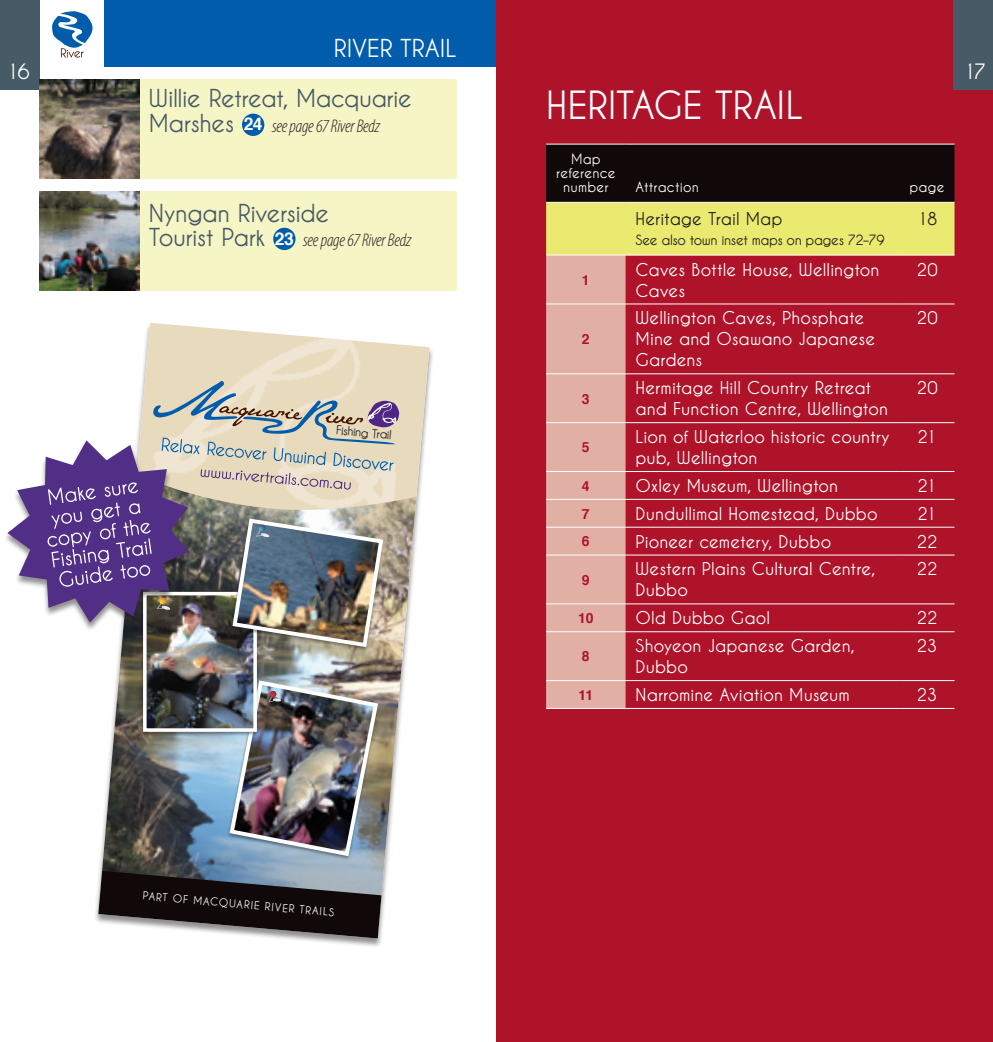
<style>
.page{position:relative;width:993px;height:1042px;background:#fff}
.page>*{position:absolute;margin:0;border:0;box-sizing:border-box;transform-origin:0 0}
.t1{font:700 38.5px "Caviar Dreams";color:#fff}
.t2{font:700 24.5px "Caviar Dreams";letter-spacing:-.025em;color:#465b65}
.t3{font:700 24.5px "Caviar Dreams";letter-spacing:-.005em;color:#fff}
.t4{font:700 21px "Caviar Dreams";color:#fff}
.t5{font:italic 300 condensed 18.38px "Myriad Pro";letter-spacing:-.02em;color:#231f20}
.t6{font:700 17.5px/21px "Caviar Dreams";letter-spacing:.005em;color:#fff}
.t7{font:700 17.5px "Caviar Dreams";color:#231f20}
.t8{font:700 14px/14px "Caviar Dreams";letter-spacing:.01em;color:#fff;text-align:center}
.t9{font:700 14px "Caviar Dreams";letter-spacing:-.03em;color:#231f20}
.t10{font:700 14px "Helvetica";color:#ae132a}
.t11{font:700 12.42px "Caviar Dreams";color:#231f20}
.t12{font:700 10.85px "Caviar Dreams";color:#fff}
.s1{font-family:"Caviar Dreams";font-weight:700;font-style:normal;font-stretch:normal;font-size:24.5px;color:#465b65}
.s2{font-family:"Helvetica";font-weight:700;font-style:normal;font-stretch:normal;font-size:17.5px;color:#fff}
</style>
<div class="page">
<div style="left:104px;top:0;width:392px;height:67px;background:#015dab"></div>
<div style="left:0;top:0;width:40px;height:89px;background:#465b65"></div>
<svg style="left:52px;top:11px;width:41px;height:47px"></svg>
<div style="left:496px;top:0;width:496px;height:1042px;background:#ae132a"></div>
<div style="left:952px;top:0;width:40px;height:89px;background:#465b65"></div>
<div style="left:40px;top:79px;width:416px;height:100px;background:#f6f5c6"></div>
<div style="left:40px;top:191px;width:416px;height:99px;background:#f6f5c6"></div>
<img style="left:40px;top:191px;width:99px;height:99px">
<div style="left:242px;top:114px;width:22px;height:22px;background:#015dab;border-radius:50%"></div>
<div style="left:273px;top:228px;width:22px;height:22px;background:#015dab;border-radius:50%"></div>
<img style="left:40px;top:79px;width:99px;height:100px">
<div style="left:94px;top:323px;width:339px;height:625px;background:#231f20;opacity:.5"></div>
<svg style="left:98px;top:323px;width:331px;height:615px"></svg>
<svg style="left:402px;top:323px;width:27px;height:1px"></svg>
<img style="left:7px;top:381px;width:392px;height:482px">
<svg style="left:546px;top:145px;width:408px;height:563px"></svg>
<hr style="left:546px;top:202px;width:79px;height:1px;background:#fff">
<hr style="left:625px;top:202px;width:274px;height:1px;background:#fff">
<hr style="left:899px;top:202px;width:55px;height:1px;background:#fff">
<hr style="left:546px;top:144px;width:79px;height:1px;background:#fff">
<hr style="left:625px;top:144px;width:274px;height:1px;background:#fff">
<hr style="left:899px;top:144px;width:55px;height:1px;background:#fff">
<hr style="left:546px;top:255px;width:79px;height:1px;background:#fff">
<hr style="left:625px;top:255px;width:274px;height:1px;background:#fff">
<hr style="left:899px;top:255px;width:55px;height:1px;background:#fff">
<hr style="left:546px;top:304px;width:79px;height:1px;background:#fff">
<hr style="left:625px;top:304px;width:274px;height:1px;background:#fff">
<hr style="left:899px;top:304px;width:55px;height:1px;background:#fff">
<hr style="left:546px;top:373px;width:79px;height:1px;background:#fff">
<hr style="left:625px;top:373px;width:274px;height:1px;background:#fff">
<hr style="left:899px;top:373px;width:55px;height:1px;background:#fff">
<hr style="left:546px;top:422px;width:79px;height:1px;background:#fff">
<hr style="left:625px;top:422px;width:274px;height:1px;background:#fff">
<hr style="left:899px;top:422px;width:55px;height:1px;background:#fff">
<hr style="left:546px;top:471px;width:79px;height:1px;background:#fff">
<hr style="left:625px;top:471px;width:274px;height:1px;background:#fff">
<hr style="left:899px;top:471px;width:55px;height:1px;background:#fff">
<hr style="left:546px;top:499px;width:79px;height:1px;background:#fff">
<hr style="left:625px;top:499px;width:274px;height:1px;background:#fff">
<hr style="left:899px;top:499px;width:55px;height:1px;background:#fff">
<hr style="left:546px;top:527px;width:79px;height:1px;background:#fff">
<hr style="left:625px;top:527px;width:274px;height:1px;background:#fff">
<hr style="left:899px;top:527px;width:55px;height:1px;background:#fff">
<hr style="left:546px;top:555px;width:79px;height:1px;background:#fff">
<hr style="left:625px;top:555px;width:274px;height:1px;background:#fff">
<hr style="left:899px;top:555px;width:55px;height:1px;background:#fff">
<hr style="left:546px;top:603px;width:79px;height:1px;background:#fff">
<hr style="left:625px;top:603px;width:274px;height:1px;background:#fff">
<hr style="left:899px;top:603px;width:55px;height:1px;background:#fff">
<hr style="left:546px;top:631px;width:79px;height:1px;background:#fff">
<hr style="left:625px;top:631px;width:274px;height:1px;background:#fff">
<hr style="left:899px;top:631px;width:55px;height:1px;background:#fff">
<hr style="left:546px;top:680px;width:79px;height:1px;background:#fff">
<hr style="left:625px;top:680px;width:274px;height:1px;background:#fff">
<hr style="left:899px;top:680px;width:55px;height:1px;background:#fff">
<hr style="left:546px;top:708px;width:79px;height:1px;background:#fff">
<hr style="left:625px;top:708px;width:274px;height:1px;background:#fff">
<hr style="left:899px;top:708px;width:55px;height:1px;background:#fff">
<p class="t4" style="left:6px;top:60px;width:25px">16</p>
<h2 class="t3" style="left:333px;top:34px;width:124px">river trail</h2>
<h2 class="t2" style="left:149px;top:85px;width:264px">Willie Retreat, Macquarie</h2>
<p class="t5" style="left:149px;top:116px;width:232px"><span class="s1">Marshes</span> <span class="s2">24</span> see page 67 River Bedz</p>
<h2 class="t2" style="left:149px;top:199px;width:182px">Nyngan Riverside</h2>
<p class="t5" style="left:149px;top:230px;width:264px"><span class="s1">Tourist Park</span> <span class="s2">23</span> see page 67 River Bedz</p>
<p class="t11" style="left:336px;top:423px;width:57px;rotate:5deg">Fishing Trail</p>
<p class="t12" style="left:143px;top:889px;width:193px;rotate:5deg">Part of Macquarie river trails</p>
<h1 class="t1" style="left:546px;top:83px;width:249px">heritage trail</h1>
<p class="t8" style="left:556px;top:152px;width:61px">Map reference number</p>
<p class="t10" style="left:581px;top:269px;width:9px">1</p>
<p class="t10" style="left:581px;top:328px;width:9px">2</p>
<p class="t10" style="left:581px;top:387px;width:9px">3</p>
<p class="t10" style="left:581px;top:436px;width:9px">5</p>
<p class="t8" style="left:635px;top:180px;width:65px">Attraction</p>
<p class="t8" style="left:909px;top:180px;width:37px">page</p>
<p class="t7" style="left:635px;top:209px;width:148px">Heritage Trail Map</p>
<p class="t9" style="left:635px;top:232px;width:250px">See also town inset maps on pages 72–79</p>
<p class="t7" style="left:916px;top:209px;width:22px">18</p>
<p class="t6" style="left:635px;top:259px;width:245px">Caves Bottle House, Wellington<br>Caves</p>
<p class="t6" style="left:916px;top:259px;width:23px">20</p>
<p class="t6" style="left:635px;top:308px;width:241px">Wellington Caves, Phosphate<br>Mine and Osawano Japanese<br>Gardens</p>
<p class="t6" style="left:916px;top:308px;width:23px">20</p>
<p class="t6" style="left:635px;top:377px;width:254px">Hermitage Hill Country Retreat and Function Centre, Wellington</p>
<p class="t6" style="left:916px;top:377px;width:23px">20</p>
<p class="t6" style="left:635px;top:426px;width:256px">Lion of Waterloo historic country pub, Wellington</p>
<p class="t6" style="left:917px;top:426px;width:21px">21</p>
<p class="t10" style="left:581px;top:474px;width:9px">4</p>
<p class="t6" style="left:635px;top:475px;width:204px">Oxley Museum, Wellington</p>
<p class="t6" style="left:917px;top:475px;width:21px">21</p>
<p class="t10" style="left:581px;top:502px;width:9px">7</p>
<p class="t6" style="left:635px;top:503px;width:244px">Dundullimal Homestead, Dubbo</p>
<p class="t6" style="left:917px;top:503px;width:21px">21</p>
<p class="t10" style="left:581px;top:530px;width:9px">6</p>
<p class="t6" style="left:635px;top:531px;width:197px">Pioneer cemetery, Dubbo</p>
<p class="t6" style="left:916px;top:531px;width:22px">22</p>
<p class="t10" style="left:581px;top:568px;width:9px">9</p>
<p class="t6" style="left:635px;top:559px;width:241px">Western Plains Cultural Centre,<br>Dubbo</p>
<p class="t6" style="left:916px;top:559px;width:22px">22</p>
<p class="t10" style="left:578px;top:607px;width:17px">10</p>
<p class="t6" style="left:635px;top:607px;width:136px">Old Dubbo Gaol</p>
<p class="t6" style="left:916px;top:607px;width:22px">22</p>
<p class="t10" style="left:581px;top:645px;width:9px">8</p>
<p class="t6" style="left:635px;top:635px;width:221px">Shoyeon Japanese Garden,<br>Dubbo</p>
<p class="t6" style="left:916px;top:635px;width:22px">23</p>
<p class="t10" style="left:578px;top:683px;width:16px">11</p>
<p class="t6" style="left:635px;top:684px;width:216px">Narromine Aviation Museum</p>
<p class="t6" style="left:916px;top:684px;width:22px">23</p>
<p class="t4" style="left:962px;top:60px;width:25px">17</p>
</div>
